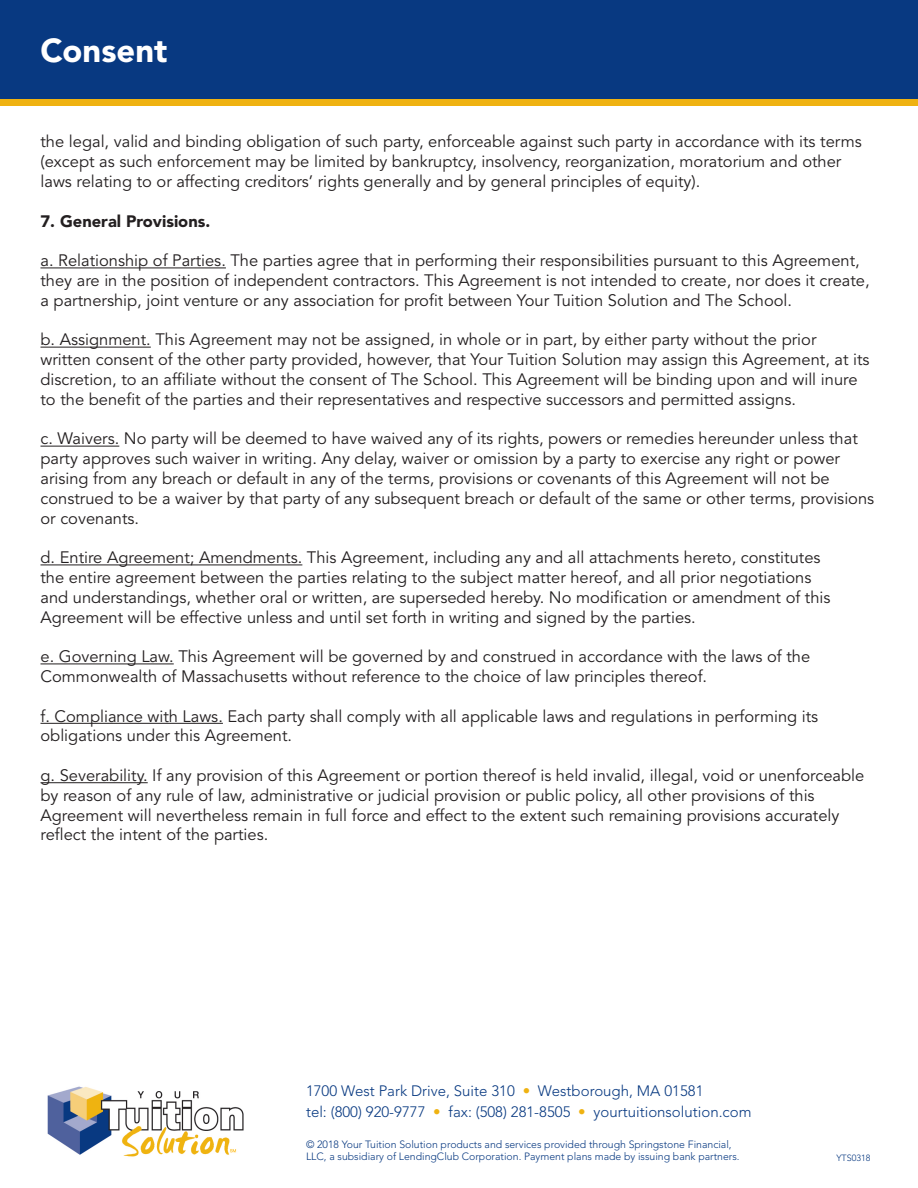
<style>
.page{position:relative;width:918px;height:1188px;background:#fff}
.page>*{position:absolute;margin:0;border:0;box-sizing:border-box;transform-origin:0 0}
.t1{font:900 33px "Avenir LT Std";color:#fff}
.t2{font:16.5px/19.8px "Avenir LT Std";color:#231f20}
.t3{font:900 16.5px "Avenir LT Std";color:#231f20}
.t4{font:300 15px "Avenir LT Std";color:#083981}
.t5{font:300 10.5px/12.6px "Avenir LT Std";color:#083981}
.t6{font:300 9px "Avenir LT Std";color:#083981}
.s1{color:#efb211}
</style>
<div class="page">
<div style="left:0;top:0;width:918px;height:104px;background:#083981"></div>
<div style="left:0;top:99px;width:918px;height:7px;background:#efb211"></div>
<hr style="left:40px;top:268px;width:186px;height:1px;background:#231f20">
<hr style="left:40px;top:347px;width:111px;height:1px;background:#231f20">
<hr style="left:40px;top:446px;width:79px;height:1px;background:#231f20">
<hr style="left:40px;top:565px;width:262px;height:1px;background:#231f20">
<hr style="left:40px;top:664px;width:134px;height:1px;background:#231f20">
<hr style="left:40px;top:723px;width:183px;height:1px;background:#231f20">
<hr style="left:40px;top:782px;width:108px;height:1px;background:#231f20">
<img style="left:47px;top:1086px;width:197px;height:71px">
<p class="t1" style="left:40px;top:30px;width:128px">Consent</p>
<p class="t2" style="left:40px;top:132px;width:823px">the legal, valid and binding obligation of such party, enforceable against such party in accordance with its terms (except as such enforcement may be limited by bankruptcy, insolvency, reorganization, moratorium and other laws relating to or affecting creditors’ rights generally and by general principles of equity).</p>
<p class="t3" style="left:40px;top:211px;width:171px">7. General Provisions.</p>
<p class="t2" style="left:40px;top:251px;width:831px">a. Relationship of Parties. The parties agree that in performing their responsibilities pursuant to this Agreement, they are in the position of independent contractors. This Agreement is not intended to create, nor does it create, a partnership, joint venture or any association for profit between Your Tuition Solution and The School.</p>
<p class="t2" style="left:40px;top:330px;width:831px">b. Assignment. This Agreement may not be assigned, in whole or in part, by either party without the prior written consent of the other party provided, however, that Your Tuition Solution may assign this Agreement, at its discretion, to an affiliate without the consent of The School. This Agreement will be binding upon and will inure to the benefit of the parties and their representatives and respective successors and permitted assigns.</p>
<p class="t2" style="left:40px;top:429px;width:835px">c. Waivers. No party will be deemed to have waived any of its rights, powers or remedies hereunder unless that party approves such waiver in writing. Any delay, waiver or omission by a party to exercise any right or power arising from any breach or default in any of the terms, provisions or covenants of this Agreement will not be construed to be a waiver by that party of any subsequent breach or default of the same or other terms, provisions or covenants.</p>
<p class="t2" style="left:40px;top:548px;width:792px">d. Entire Agreement; Amendments. This Agreement, including any and all attachments hereto, constitutes the entire agreement between the parties relating to the subject matter hereof, and all prior negotiations and understandings, whether oral or written, are superseded hereby. No modification or amendment of this Agreement will be effective unless and until set forth in writing and signed by the parties.</p>
<p class="t2" style="left:40px;top:647px;width:771px">e. Governing Law. This Agreement will be governed by and construed in accordance with the laws of the<br>Commonwealth of Massachusetts without reference to the choice of law principles thereof.</p>
<p class="t2" style="left:40px;top:707px;width:779px">f. Compliance with Laws. Each party shall comply with all applicable laws and regulations in performing its obligations under this Agreement.</p>
<p class="t2" style="left:40px;top:766px;width:825px">g. Severability. If any provision of this Agreement or portion thereof is held invalid, illegal, void or unenforceable by reason of any rule of law, administrative or judicial provision or public policy, all other provisions of this Agreement will nevertheless remain in full force and effect to the extent such remaining provisions accurately reflect the intent of the parties.</p>
<p class="t4" style="left:306px;top:1082px;width:399px">1700 West Park Drive, Suite 310 <span class="s1">•</span> Westborough, MA 01581</p>
<p class="t4" style="left:306px;top:1103px;width:447px">tel: (800) 920-9777 <span class="s1">•</span> fax: (508) 281-8505 <span class="s1">•</span> yourtuitionsolution.com</p>
<p class="t5" style="left:306px;top:1138px;width:435px">© 2018 Your Tuition Solution products and services provided through Springstone Financial,<br>LLC, a subsidiary of LendingClub Corporation. Payment plans made by issuing bank partners.</p>
<p class="t6" style="left:836px;top:1153px;width:36px">YTS0318</p>
</div>
